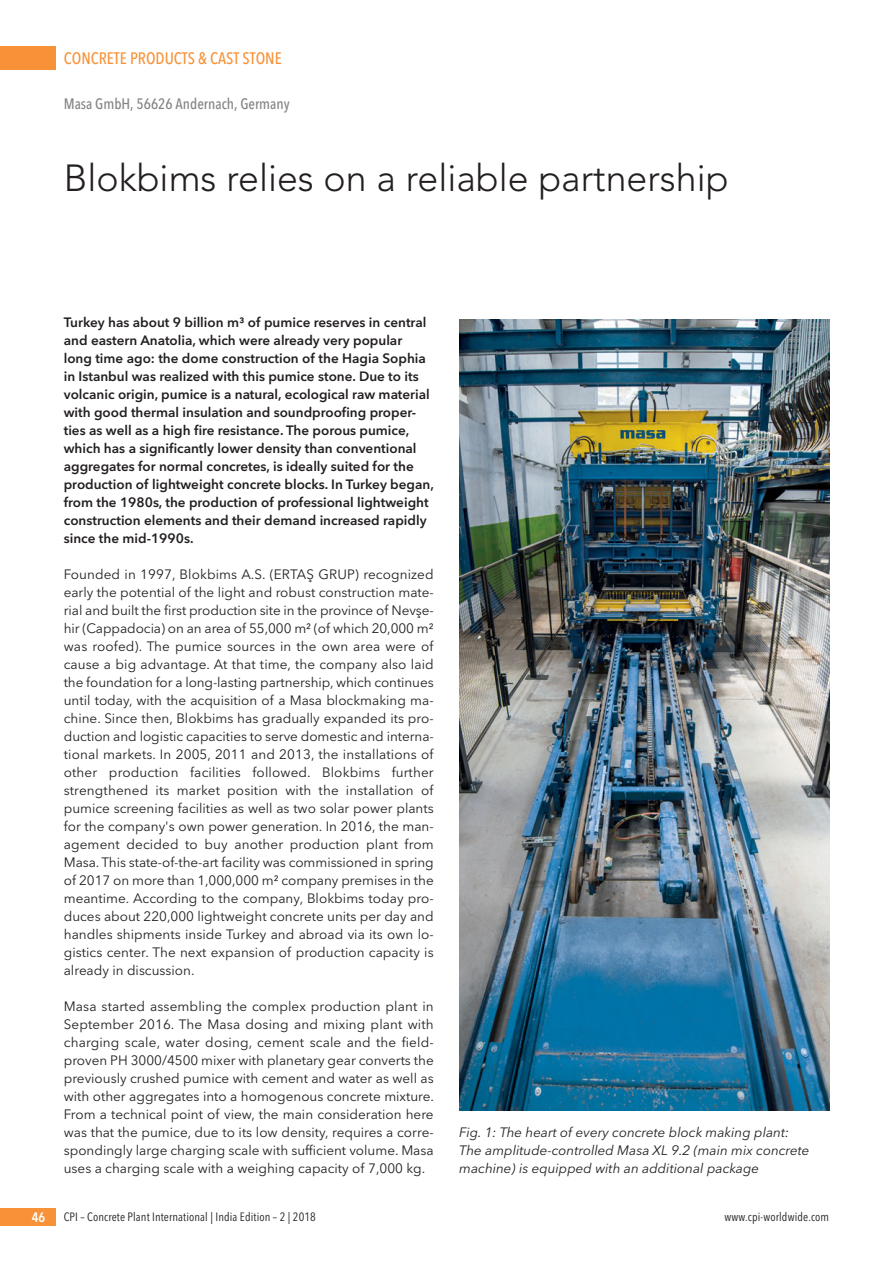
<style>
.page{position:relative;width:893px;height:1263px;background:#fff}
.page>*{position:absolute;margin:0;border:0;box-sizing:border-box;transform-origin:0 0}
.t1{font:300 37.5px "Avenir";color:#231f20}
.t2{font:500 16.5px "Avenir Next Condensed";color:#f79239}
.t3{font:500 15px "Avenir Next Condensed";color:#808285}
.t4{font:13.5px/18px "Avenir Next";color:#231f20;text-align:justify}
.t5{font:600 13.5px/18px "Avenir Next";color:#231f20}
.t6{font:italic 13.5px/18px "Avenir Next";color:#231f20}
.t7{font:600 13.5px "Avenir Next Condensed";color:#fff}
.t8{font:12px "Avenir Next Condensed";letter-spacing:.01em;color:#231f20}
</style>
<div class="page">
<div style="left:0;top:47px;width:55px;height:23px;background:#f79239"></div>
<div style="left:0;top:1208px;width:55px;height:18px;background:#f79239"></div>
<img style="left:459px;top:320px;width:370px;height:791px">
<p class="t2" style="left:64px;top:51px;width:219px">CONCRETE PRODUCTS &amp; CAST STONE</p>
<p class="t3" style="left:64px;top:97px;width:227px">Masa GmbH, 56626 Andernach, Germany</p>
<h1 class="t1" style="left:64px;top:162px;width:666px">Blokbims relies on a reliable partnership</h1>
<p class="t5" style="left:64px;top:314px;width:372px">Turkey has about 9 billion m³ of pumice reserves in central and eastern Anatolia, which were already very popular<br>long time ago: the dome construction of the Hagia Sophia in Istanbul was realized with this pumice stone. Due to its volcanic origin, pumice is a natural, ecological raw material with good thermal insulation and soundproofing proper&shy;ties as well as a high fire resistance. The porous pumice, which has a significantly lower density than conventional aggregates for normal concretes, is ideally suited for the production of lightweight concrete blocks. In Turkey began, from the 1980s, the production of professional lightweight construction elements and their demand increased rapidly since the mid-1990s.</p>
<p class="t4" style="left:64px;top:566px;width:371px">Founded in 1997, Blokbims A.S. (ERTAŞ GRUP) recognized early the potential of the light and robust construction mate&shy;rial and built the first production site in the province of Nevşe&shy;hir (Cappadocia) on an area of 55,000 m² (of which 20,000 m² was roofed). The pumice sources in the own area were of cause a big advantage. At that time, the company also laid the foundation for a long-lasting partnership, which continues until today, with the acquisition of a Masa blockmaking ma&shy;chine. Since then, Blokbims has gradually expanded its pro&shy;duction and logistic capacities to serve domestic and interna&shy;tional markets. In 2005, 2011 and 2013, the installations of other production facilities followed. Blokbims further strengthened its market position with the installation of pumice screening facilities as well as two solar power plants for the company's own power generation. In 2016, the man&shy;agement decided to buy another production plant from Masa. This state-of-the-art facility was commissioned in spring of 2017 on more than 1,000,000 m² company premises in the meantime. According to the company, Blokbims today pro&shy;duces about 220,000 lightweight concrete units per day and handles shipments inside Turkey and abroad via its own lo&shy;gistics center. The next expansion of production capacity is already in discussion.</p>
<p class="t4" style="left:64px;top:998px;width:372px">Masa started assembling the complex production plant in September 2016. The Masa dosing and mixing plant with charging scale, water dosing, cement scale and the field&shy;proven PH 3000/4500 mixer with planetary gear converts the previously crushed pumice with cement and water as well as with other aggregates into a homogenous concrete mixture.<br>From a technical point of view, the main consideration here was that the pumice, due to its low density, requires a corre&shy;spondingly large charging scale with sufficient volume. Masa uses a charging scale with a weighing capacity of 7,000 kg.</p>
<p class="t6" style="left:459px;top:1124px;width:352px">Fig. 1: The heart of every concrete block making plant:<br>The amplitude-controlled Masa XL 9.2 (main mix concrete machine) is equipped with an additional package</p>
<p class="t7" style="left:32px;top:1209px;width:15px">46</p>
<p class="t8" style="left:64px;top:1209px;width:254px">CPI – Concrete Plant International | India Edition – 2 | 2018</p>
<p class="t8" style="left:725px;top:1209px;width:106px">www.cpi-worldwide.com</p>
</div>
